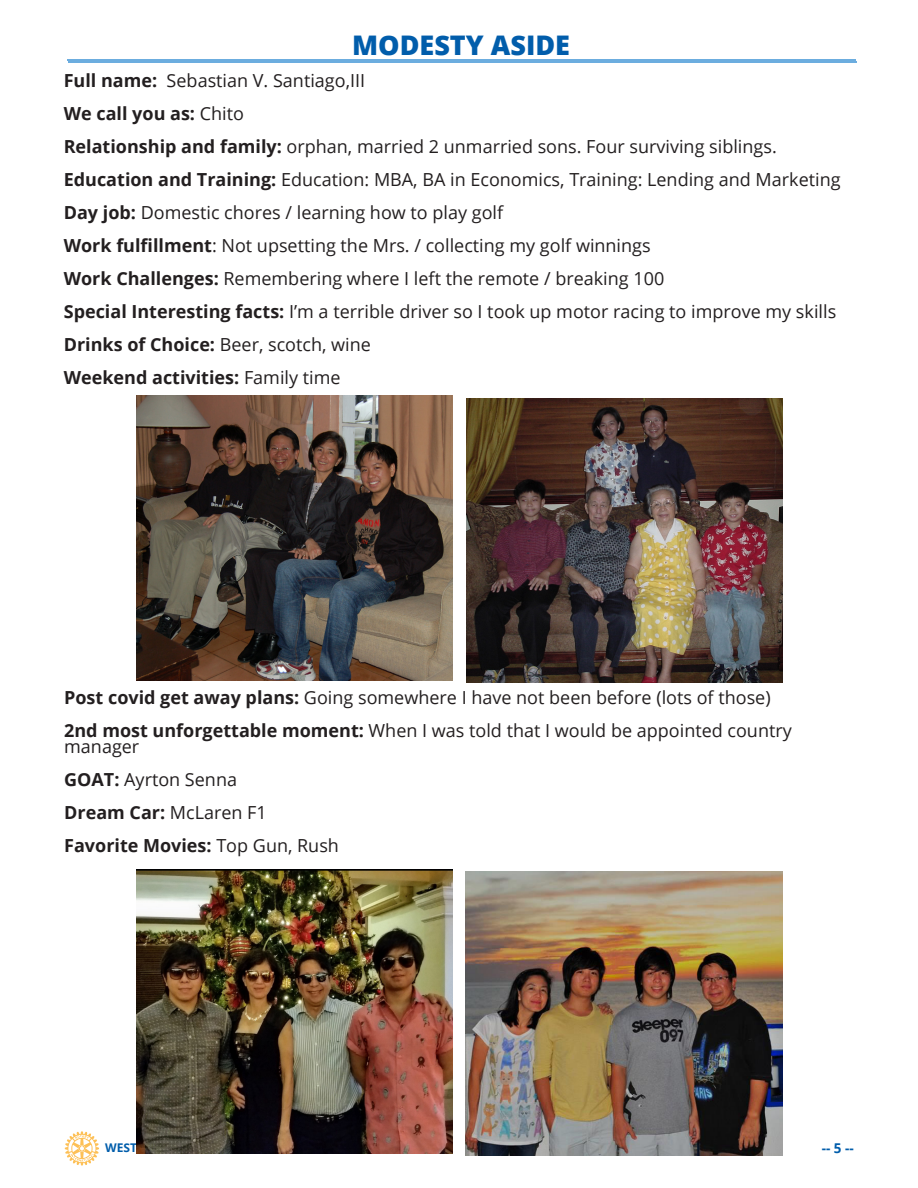
<style>
.page{position:relative;width:918px;height:1188px;background:#fff}
.page>*{position:absolute;margin:0;border:0;box-sizing:border-box;transform-origin:0 0}
.t1{font:800 27px "Open Sans";color:#015dab}
.t2{font:18px "Open Sans";color:#231f20}
.t3{font:700 18px "Open Sans";color:#231f20}
.t4{font:700 13.5px "Open Sans";color:#015dab}
.s1{font-weight:700}
.s2{font-weight:400}
</style>
<div class="page">
<svg style="left:65px;top:1131px;width:34px;height:35px"></svg>
<hr style="left:67px;top:59px;width:789px;height:1px;background:#6caddf">
<hr style="left:68px;top:61px;width:789px;height:2px;background:#6caddf">
<img style="left:136px;top:396px;width:317px;height:284px">
<img style="left:466px;top:398px;width:316px;height:284px">
<img style="left:136px;top:869px;width:317px;height:284px">
<img style="left:466px;top:872px;width:316px;height:284px">
<p class="t1" style="left:352px;top:24px;width:219px">MODESTY ASIDE</p>
<p class="t2" style="left:64px;top:68px;width:303px"><span class="s1">Full name:</span> Sebastian V. Santiago,III</p>
<p class="t3" style="left:64px;top:101px;width:182px">We call you as: <span class="s2">Chito</span></p>
<p class="t2" style="left:64px;top:134px;width:715px"><span class="s1">Relationship and family:</span> orphan, married 2 unmarried sons. Four surviving siblings.</p>
<p class="t2" style="left:64px;top:167px;width:778px"><span class="s1">Education and Training:</span> Education: MBA, BA in Economics, Training: Lending and Marketing</p>
<p class="t2" style="left:64px;top:200px;width:441px"><span class="s1">Day job:</span> Domestic chores / learning how to play golf</p>
<p class="t2" style="left:64px;top:233px;width:588px"><span class="s1">Work fulfillment</span>: Not upsetting the Mrs. / collecting my golf winnings</p>
<p class="t2" style="left:64px;top:266px;width:602px"><span class="s1">Work Challenges:</span> Remembering where I left the remote / breaking 100</p>
<p class="t2" style="left:64px;top:299px;width:774px"><span class="s1">Special Interesting facts:</span> I’m a terrible driver so I took up motor racing to improve my skills</p>
<p class="t2" style="left:64px;top:332px;width:309px"><span class="s1">Drinks of Choice:</span> Beer, scotch, wine</p>
<p class="t3" style="left:64px;top:365px;width:278px">Weekend activities: <span class="s2">Family time</span></p>
<p class="t2" style="left:64px;top:685px;width:708px"><span class="s1">Post covid get away plans:</span> Going somewhere I have not been before (lots of those)</p>
<p class="t2" style="left:64px;top:718px;width:729px"><span class="s1">2nd most unforgettable moment:</span> When I was told that I would be appointed country</p>
<p class="t2" style="left:64px;top:734px;width:77px">manager</p>
<p class="t2" style="left:64px;top:767px;width:174px"><span class="s1">GOAT:</span> Ayrton Senna</p>
<p class="t3" style="left:64px;top:800px;width:204px">Dream Car: <span class="s2">McLaren F1</span></p>
<p class="t3" style="left:64px;top:833px;width:276px">Favorite Movies: <span class="s2">Top Gun, Rush</span></p>
<p class="t4" style="left:822px;top:1139px;width:34px">-- 5 --</p>
</div>
